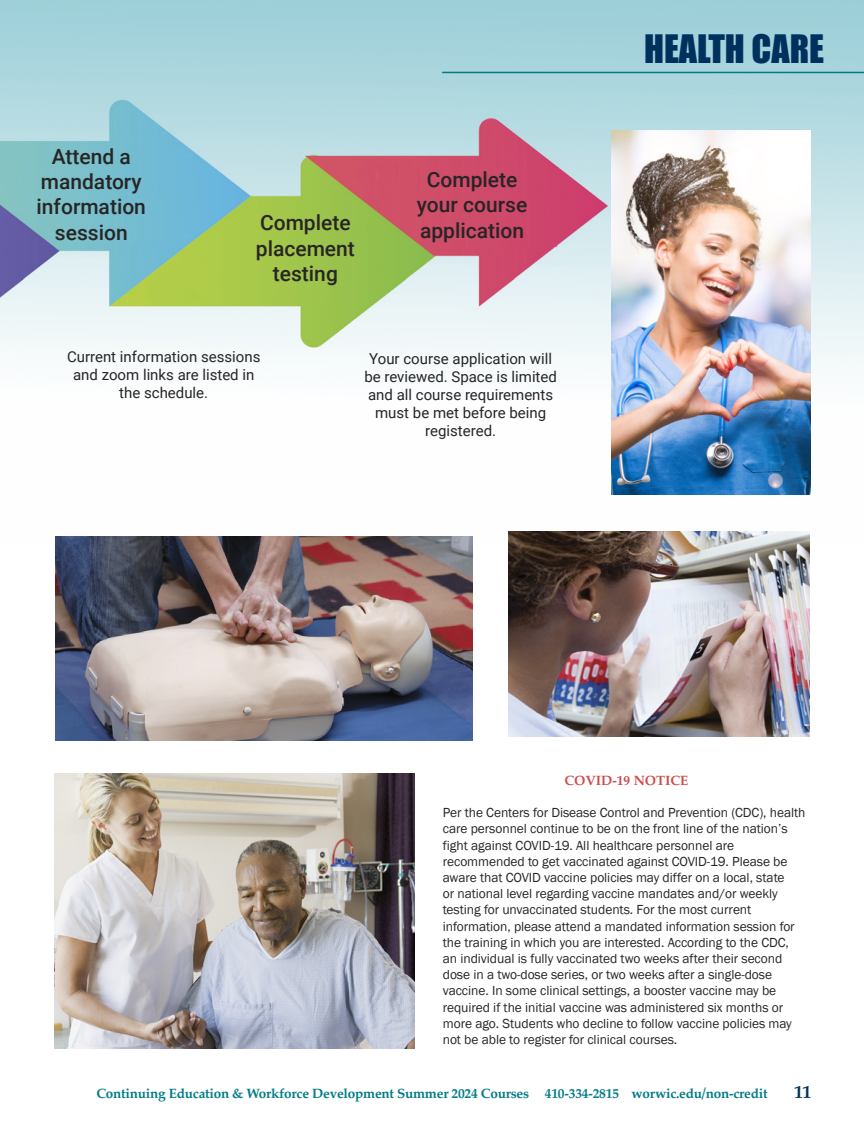
<style>
.page{position:relative;width:864px;height:1134px;background:#fff}
.page>*{position:absolute;margin:0;border:0;box-sizing:border-box;transform-origin:0 0}
.t1{font:36px "Impact";color:#00315e}
.t2{font:500 21px/25.2px "Roboto";color:#272526;text-align:center}
.t3{font:700 18px "Palatino";color:#00315e}
.t4{font:15px/18px "Roboto";color:#272526;text-align:center}
.t5{font:13.5px/16.2px "Franklin Gothic";letter-spacing:-.005em;color:#272526}
.t6{font:700 13.5px "Palatino";letter-spacing:-.015em;color:#007b84}
.t7{font:700 13.5px "Palatino";color:#cd4b4b}
</style>
<div class="page">
<img style="left:0;top:0;width:864px;height:543px">
<hr style="left:442px;top:72px;width:422px;height:1px;background:#007b84">
<img style="left:54px;top:774px;width:361px;height:274px">
<img style="left:56px;top:536px;width:416px;height:205px">
<img style="left:611px;top:131px;width:199px;height:363px">
<img style="left:508px;top:532px;width:302px;height:205px">
<h2 class="t2" style="left:37px;top:144px;width:111px">Attend a mandatory information session</h2>
<h2 class="t2" style="left:256px;top:211px;width:101px">Complete placement testing</h2>
<h2 class="t2" style="left:417px;top:168px;width:112px">Complete your course application</h2>
<p class="t4" style="left:67px;top:347px;width:195px">Current information sessions and zoom links are listed in the schedule.</p>
<p class="t4" style="left:364px;top:350px;width:194px">Your course application will be reviewed. Space is limited and all course requirements must be met before being registered.</p>
<h1 class="t1" style="left:644px;top:26px;width:182px">HEALTH CARE</h1>
<p class="t7" style="left:564px;top:774px;width:126px">COVID-19 NOTICE</p>
<p class="t5" style="left:443px;top:804px;width:364px">Per the Centers for Disease Control and Prevention (CDC), health care personnel continue to be on the front line of the nation’s fight against COVID-19. All healthcare personnel are recommended to get vaccinated against COVID-19. Please be aware that COVID vaccine policies may differ on a local, state<br>or national level regarding vaccine mandates and/or weekly testing for unvaccinated students. For the most current information, please attend a mandated information session for the training in which you are interested. According to the CDC, an individual is fully vaccinated two weeks after their second dose in a two-dose series, or two weeks after a single-dose vaccine. In some clinical settings, a booster vaccine may be required if the initial vaccine was administered six months or more ago. Students who decline to follow vaccine policies may not be able to register for clinical courses.</p>
<p class="t6" style="left:96px;top:1087px;width:673px">Continuing Education &amp; Workforce Development Summer 2024 Courses 410-334-2815 worwic.edu/non-credit</p>
<h3 class="t3" style="left:794px;top:1083px;width:19px">11</h3>
</div>
